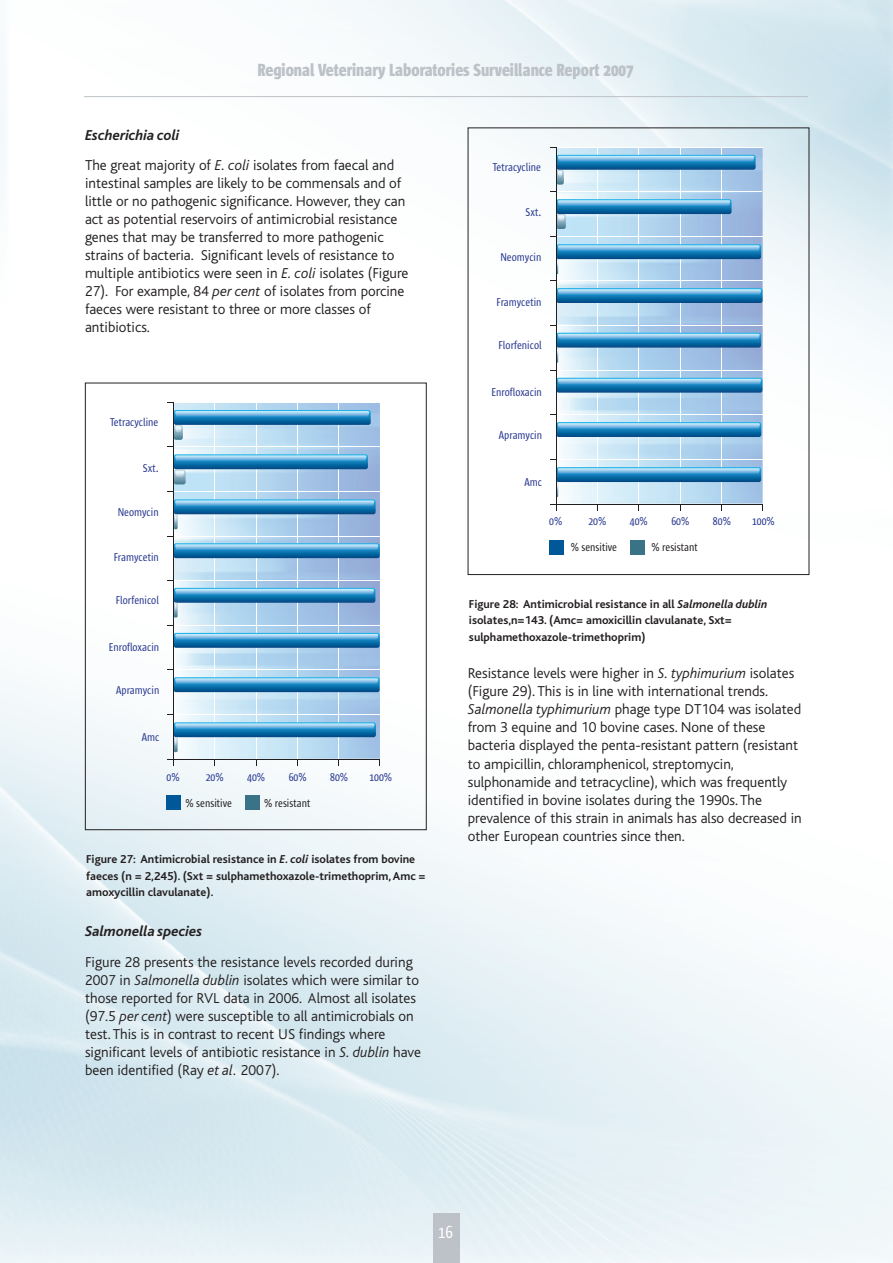
<style>
.page{position:relative;width:893px;height:1263px;background:#fff}
.page>*{position:absolute;margin:0;border:0;box-sizing:border-box;transform-origin:0 0}
.t1{font:800 18px "Sun Sans Condensed";color:#bcc2c7}
.t2{font:18px "Sun Sans Condensed";color:#fff}
.t3{font:300 15px/18px "Bliss";color:#231f20}
.t4{font:italic 700 15px "Bliss";color:#231f20}
.t5{font:700 12px/16.5px "Bliss";color:#231f20}
.t6{font:11.7px "Sun Sans Condensed";color:#283890}
.t7{font:11.7px "Sun Sans Condensed";color:#231f20}
.s1{font-weight:700;font-style:italic}
.s2{font-style:italic}
</style>
<div class="page">
<img style="left:0;top:0;width:893px;height:1263px">
<hr style="left:84px;top:96px;width:724px;height:1px;background:#bcc2c7">
<div style="left:433px;top:1213px;width:26px;height:50px;background:#bcc2c7"></div>
<div style="left:85px;top:383px;width:342px;height:447px;border:1px solid #231f20"></div>
<img style="left:174px;top:403px;width:206px;height:356px">
<hr style="left:174px;top:402px;width:206px;height:1px;background:#fff">
<hr style="left:338px;top:402px;width:1px;height:357px;background:#fff">
<hr style="left:297px;top:402px;width:1px;height:357px;background:#fff">
<hr style="left:256px;top:402px;width:1px;height:357px;background:#fff">
<hr style="left:215px;top:402px;width:1px;height:357px;background:#fff">
<svg style="left:174px;top:722px;width:202px;height:15px;background:#0f6ea6"></svg>
<svg style="left:175px;top:723px;width:200px;height:7px"></svg>
<svg style="left:174px;top:677px;width:206px;height:15px;background:#0e6da6"></svg>
<svg style="left:175px;top:678px;width:203px;height:7px"></svg>
<svg style="left:174px;top:633px;width:206px;height:15px;background:#0e6fa8"></svg>
<svg style="left:175px;top:634px;width:203px;height:6px"></svg>
<svg style="left:174px;top:588px;width:201px;height:15px;background:#1170a9"></svg>
<svg style="left:175px;top:589px;width:199px;height:6px"></svg>
<svg style="left:174px;top:543px;width:206px;height:15px;background:#0e6da6"></svg>
<svg style="left:175px;top:544px;width:203px;height:7px"></svg>
<svg style="left:174px;top:499px;width:202px;height:15px;background:#116ea7"></svg>
<svg style="left:175px;top:500px;width:199px;height:7px"></svg>
<svg style="left:174px;top:469px;width:12px;height:15px"></svg>
<svg style="left:175px;top:471px;width:9px;height:6px"></svg>
<svg style="left:174px;top:425px;width:9px;height:15px"></svg>
<svg style="left:175px;top:426px;width:7px;height:6px"></svg>
<svg style="left:174px;top:410px;width:197px;height:15px;background:#0c6fa8"></svg>
<svg style="left:175px;top:411px;width:194px;height:6px"></svg>
<svg style="left:174px;top:454px;width:194px;height:15px;background:#106ea6"></svg>
<svg style="left:175px;top:455px;width:193px;height:7px"></svg>
<hr style="left:174px;top:714px;width:206px;height:1px;background:#fff">
<hr style="left:174px;top:670px;width:206px;height:1px;background:#fff">
<hr style="left:174px;top:625px;width:206px;height:1px;background:#fff">
<hr style="left:173px;top:580px;width:207px;height:1px;background:#fff">
<hr style="left:173px;top:536px;width:207px;height:1px;background:#fff">
<hr style="left:173px;top:491px;width:206px;height:1px;background:#fff">
<hr style="left:173px;top:447px;width:206px;height:1px;background:#fff">
<hr style="left:167px;top:759px;width:213px;height:1px;background:#231f20">
<div style="left:167px;top:795px;width:14px;height:15px;background:#005898"></div>
<div style="left:246px;top:795px;width:14px;height:15px;background:#3a7288"></div>
<svg style="left:174px;top:737px;width:4px;height:15px"></svg>
<svg style="left:174px;top:603px;width:4px;height:15px"></svg>
<svg style="left:174px;top:514px;width:4px;height:15px"></svg>
<hr style="left:173px;top:402px;width:1px;height:364px;background:#231f20">
<img style="left:557px;top:148px;width:206px;height:355px">
<hr style="left:556px;top:147px;width:207px;height:1px;background:#fff">
<hr style="left:721px;top:147px;width:1px;height:357px;background:#fff">
<hr style="left:680px;top:147px;width:1px;height:357px;background:#fff">
<hr style="left:639px;top:147px;width:1px;height:357px;background:#fff">
<hr style="left:597px;top:147px;width:1px;height:357px;background:#fff">
<svg style="left:557px;top:482px;width:1px;height:15px"></svg>
<svg style="left:556px;top:467px;width:205px;height:15px;background:#0b6ca5"></svg>
<svg style="left:558px;top:468px;width:202px;height:7px"></svg>
<svg style="left:556px;top:422px;width:205px;height:15px;background:#0b6ea8"></svg>
<svg style="left:558px;top:423px;width:202px;height:6px"></svg>
<svg style="left:556px;top:378px;width:206px;height:15px;background:#1572a9"></svg>
<svg style="left:558px;top:379px;width:203px;height:6px"></svg>
<svg style="left:557px;top:348px;width:1px;height:14px"></svg>
<svg style="left:556px;top:333px;width:205px;height:15px;background:#1672a9"></svg>
<svg style="left:558px;top:334px;width:202px;height:6px"></svg>
<svg style="left:556px;top:288px;width:206px;height:15px;background:#0a6ba5"></svg>
<svg style="left:558px;top:289px;width:203px;height:7px"></svg>
<svg style="left:557px;top:259px;width:1px;height:15px"></svg>
<svg style="left:556px;top:244px;width:205px;height:15px;background:#0c6ca6"></svg>
<svg style="left:558px;top:245px;width:202px;height:7px"></svg>
<svg style="left:556px;top:170px;width:8px;height:15px"></svg>
<svg style="left:558px;top:171px;width:4px;height:6px"></svg>
<svg style="left:556px;top:155px;width:200px;height:15px;background:#1271a9"></svg>
<svg style="left:558px;top:156px;width:196px;height:6px"></svg>
<svg style="left:556px;top:214px;width:10px;height:15px"></svg>
<svg style="left:558px;top:215px;width:7px;height:6px"></svg>
<svg style="left:556px;top:199px;width:176px;height:15px"></svg>
<svg style="left:558px;top:200px;width:172px;height:7px"></svg>
<hr style="left:557px;top:459px;width:206px;height:1px;background:#fff">
<hr style="left:556px;top:414px;width:207px;height:1px;background:#fff">
<hr style="left:556px;top:370px;width:207px;height:1px;background:#fff">
<hr style="left:556px;top:325px;width:206px;height:1px;background:#fff">
<hr style="left:556px;top:281px;width:206px;height:1px;background:#fff">
<hr style="left:556px;top:236px;width:206px;height:1px;background:#fff">
<hr style="left:556px;top:191px;width:206px;height:1px;background:#fff">
<hr style="left:550px;top:504px;width:213px;height:1px;background:#231f20">
<hr style="left:556px;top:147px;width:1px;height:364px;background:#231f20">
<div style="left:549px;top:540px;width:15px;height:14px;background:#005898"></div>
<div style="left:630px;top:540px;width:14px;height:14px;background:#3a7288"></div>
<p class="t1" style="left:257px;top:63px;width:378px">Regional Veterinary Laboratories Surveillance Report 2007</p>
<p class="t3" style="left:85px;top:121px;width:311px;line-height:30.8px"><span class="s1">Escherichia coli<br></span>The great majority of <span class="s2">E. coli</span> isolates from faecal and</p>
<p class="t3" style="left:85px;top:176px;width:325px">intestinal samples are likely to be commensals and of little or no pathogenic significance. However, they can act as potential reservoirs of antimicrobial resistance genes that may be transferred to more pathogenic strains of bacteria. Significant levels of resistance to multiple antibiotics were seen in <span class="s2">E. coli</span> isolates (Figure 27). For example, 84 <span class="s2">per cent</span> of isolates from porcine faeces were resistant to three or more classes of antibiotics.</p>
<p class="t6" style="left:110px;top:418px;width:50px">Tetracycline</p>
<p class="t6" style="left:143px;top:463px;width:17px">Sxt.</p>
<p class="t6" style="left:118px;top:508px;width:43px">Neomycin</p>
<p class="t6" style="left:114px;top:553px;width:47px">Framycetin</p>
<p class="t6" style="left:116px;top:596px;width:45px">Florfenicol</p>
<p class="t6" style="left:109px;top:642px;width:52px">Enrofloxacin</p>
<p class="t6" style="left:116px;top:686px;width:45px">Apramycin</p>
<p class="t6" style="left:142px;top:732px;width:19px">Amc</p>
<p class="t6" style="left:167px;top:772px;width:15px">0%</p>
<p class="t6" style="left:206px;top:772px;width:19px">20%</p>
<p class="t6" style="left:247px;top:772px;width:19px">40%</p>
<p class="t6" style="left:289px;top:772px;width:19px">60%</p>
<p class="t6" style="left:330px;top:772px;width:19px">80%</p>
<p class="t6" style="left:369px;top:772px;width:24px">100%</p>
<p class="t7" style="left:186px;top:798px;width:48px">% sensitive</p>
<p class="t7" style="left:264px;top:798px;width:48px">% resistant</p>
<p class="t5" style="left:86px;top:852px;width:341px">Figure 27: Antimicrobial resistance in <span class="s2">E. coli</span> isolates from bovine faeces (n = 2,245). (Sxt = sulphamethoxazole-trimethoprim,Amc = amoxycillin clavulanate).</p>
<p class="t4" style="left:85px;top:926px;width:119px">Salmonella species</p>
<p class="t3" style="left:85px;top:954px;width:337px">Figure 28 presents the resistance levels recorded during 2007 in <span class="s2">Salmonella dublin</span> isolates which were similar to those reported for RVL data in 2006. Almost all isolates (97.5 <span class="s2">per cent</span>) were susceptible to all antimicrobials on test. This is in contrast to recent US findings where significant levels of antibiotic resistance in <span class="s2">S. dublin</span> have been identified (Ray <span class="s2">et al.</span> 2007).</p>
<p class="t6" style="left:493px;top:163px;width:50px">Tetracycline</p>
<p class="t6" style="left:526px;top:208px;width:17px">Sxt.</p>
<p class="t6" style="left:500px;top:253px;width:43px">Neomycin</p>
<p class="t6" style="left:496px;top:298px;width:47px">Framycetin</p>
<p class="t6" style="left:499px;top:341px;width:45px">Florfenicol</p>
<p class="t6" style="left:491px;top:387px;width:52px">Enrofloxacin</p>
<p class="t6" style="left:499px;top:431px;width:45px">Apramycin</p>
<p class="t6" style="left:525px;top:477px;width:19px">Amc</p>
<p class="t6" style="left:549px;top:517px;width:15px">0%</p>
<p class="t6" style="left:588px;top:517px;width:19px">20%</p>
<p class="t6" style="left:630px;top:517px;width:19px">40%</p>
<p class="t6" style="left:671px;top:517px;width:19px">60%</p>
<p class="t6" style="left:713px;top:517px;width:19px">80%</p>
<p class="t6" style="left:752px;top:517px;width:24px">100%</p>
<p class="t7" style="left:571px;top:543px;width:48px">% sensitive</p>
<p class="t7" style="left:651px;top:543px;width:48px">% resistant</p>
<p class="t5" style="left:469px;top:597px;width:300px">Figure 28: Antimicrobial resistance in all <span class="s2">Salmonella dublin </span>isolates,n=143. (Amc= amoxicillin clavulanate, Sxt= sulphamethoxazole-trimethoprim)</p>
<p class="t3" style="left:468px;top:666px;width:335px">Resistance levels were higher in <span class="s2">S. typhimurium</span> isolates (Figure 29). This is in line with international trends.<br><span class="s2">Salmonella typhimurium</span> phage type DT104 was isolated from 3 equine and 10 bovine cases. None of these bacteria displayed the penta-resistant pattern (resistant to ampicillin, chloramphenicol, streptomycin, sulphonamide and tetracycline), which was frequently identified in bovine isolates during the 1990s. The prevalence of this strain in animals has also decreased in other European countries since then.</p>
<p class="t2" style="left:438px;top:1225px;width:16px">16</p>
</div>
